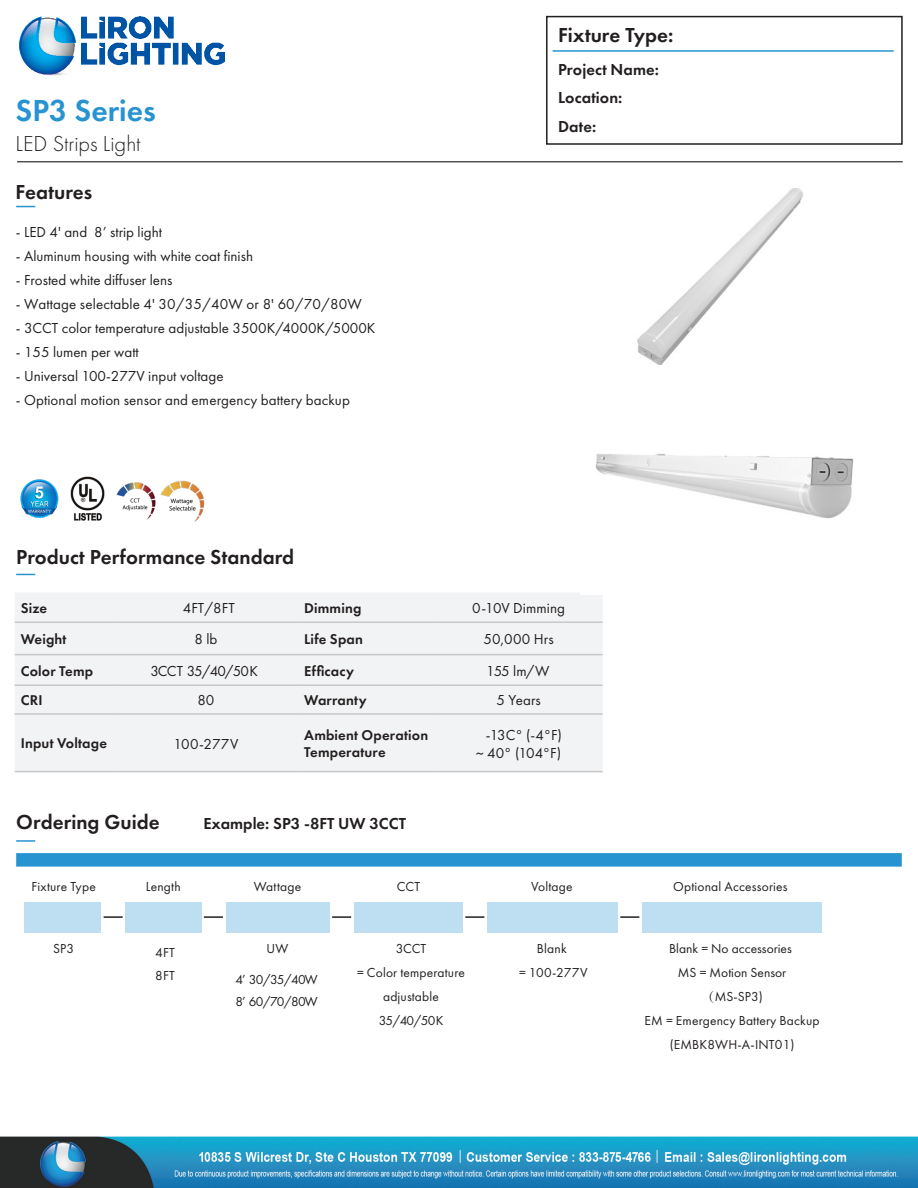
<style>
.page{position:relative;width:918px;height:1188px;background:#fff}
.page>*{position:absolute;margin:0;border:0;box-sizing:border-box;transform-origin:0 0}
.t1{font:600 31.5px "Futura PT";color:#2793d1}
.t2{font:300 22.5px "Futura PT";color:#231f20}
.t3{font:600 21px "Futura PT";color:#231f20}
.t4{font:600 16.5px/28.5px "Futura PT";letter-spacing:.005em;color:#231f20}
.Specs_Info_Middle{font:15px "Futura PT";color:#231f20}
.Specs_Info_Middle-2{font:15px "Futura PT";letter-spacing:-.06em;color:#231f20}
.t5{font:600 14.7px/17.7px "Futura PT";letter-spacing:.01em;color:#231f20}
.Specs_Info_Middle-3{font:13.5px/24px "Futura PT";letter-spacing:.01em;color:#231f20;text-align:center}
.s1{font-family:"Adobe Song Std";font-weight:300}
</style>
<div class="page">
<img style="left:0;top:206px;width:918px;height:982px">
<div style="left:24px;top:902px;width:77px;height:30px;background:#bedef1"></div>
<div style="left:125px;top:902px;width:77px;height:30px;background:#bedef1"></div>
<div style="left:226px;top:902px;width:104px;height:30px;background:#bedef1"></div>
<div style="left:354px;top:902px;width:109px;height:30px;background:#bedef1"></div>
<div style="left:487px;top:902px;width:131px;height:30px;background:#bedef1"></div>
<div style="left:642px;top:902px;width:180px;height:30px;background:#bedef1"></div>
<svg style="left:204px;top:916px;width:19px;height:2px"></svg>
<svg style="left:332px;top:916px;width:19px;height:2px"></svg>
<svg style="left:465px;top:916px;width:19px;height:2px"></svg>
<svg style="left:620px;top:916px;width:19px;height:2px"></svg>
<svg style="left:104px;top:916px;width:19px;height:2px"></svg>
<div style="left:546px;top:16px;width:357px;height:129px;border:2px solid #231f20"></div>
<hr style="left:553px;top:50px;width:341px;height:2px;background:#2793d1">
<img style="left:19px;top:16px;width:206px;height:60px">
<hr style="left:17px;top:162px;width:886px;height:1px;background:#000">
<img style="left:17px;top:475px;width:93px;height:47px">
<div style="left:15px;top:593px;width:588px;height:178px;background:#f2f3f4"></div>
<hr style="left:15px;top:621px;width:99px;height:2px;background:#c7c8ca">
<hr style="left:114px;top:621px;width:184px;height:2px;background:#c7c8ca">
<hr style="left:298px;top:621px;width:137px;height:2px;background:#c7c8ca">
<hr style="left:435px;top:621px;width:168px;height:2px;background:#c7c8ca">
<hr style="left:15px;top:654px;width:99px;height:1px;background:#c7c8ca">
<hr style="left:114px;top:654px;width:184px;height:1px;background:#c7c8ca">
<hr style="left:298px;top:654px;width:137px;height:1px;background:#c7c8ca">
<hr style="left:435px;top:654px;width:168px;height:1px;background:#c7c8ca">
<hr style="left:15px;top:684px;width:99px;height:2px;background:#c7c8ca">
<hr style="left:114px;top:684px;width:184px;height:2px;background:#c7c8ca">
<hr style="left:298px;top:684px;width:137px;height:2px;background:#c7c8ca">
<hr style="left:435px;top:684px;width:168px;height:2px;background:#c7c8ca">
<hr style="left:15px;top:713px;width:99px;height:2px;background:#c7c8ca">
<hr style="left:114px;top:713px;width:184px;height:2px;background:#c7c8ca">
<hr style="left:298px;top:713px;width:137px;height:2px;background:#c7c8ca">
<hr style="left:435px;top:713px;width:168px;height:2px;background:#c7c8ca">
<hr style="left:15px;top:771px;width:99px;height:1px;background:#c7c8ca">
<hr style="left:114px;top:771px;width:184px;height:1px;background:#c7c8ca">
<hr style="left:298px;top:771px;width:137px;height:1px;background:#c7c8ca">
<hr style="left:435px;top:771px;width:168px;height:1px;background:#c7c8ca">
<div style="left:16px;top:853px;width:886px;height:14px;background:#2793d1"></div>
<svg style="left:16px;top:840px;width:19px;height:2px"></svg>
<svg style="left:16px;top:574px;width:19px;height:1px"></svg>
<svg style="left:16px;top:206px;width:19px;height:1px"></svg>
<img style="left:115px;top:479px;width:41px;height:44px">
<img style="left:159px;top:477px;width:47px;height:46px">
<img style="left:585px;top:188px;width:260px;height:177px">
<img style="left:580px;top:365px;width:290px;height:229px">
<p class="t1" style="left:16px;top:91px;width:142px">SP3 Series</p>
<p class="t2" style="left:16px;top:131px;width:127px">LED Strips Light</p>
<p class="t3" style="left:16px;top:179px;width:78px">Features</p>
<p class="Specs_Info_Middle" style="left:16px;top:223px;width:148px">- LED 4' and 8’ strip light</p>
<p class="Specs_Info_Middle" style="left:16px;top:247px;width:239px">- Aluminum housing with white coat finish</p>
<p class="Specs_Info_Middle" style="left:16px;top:271px;width:158px">- Frosted white diffuser lens</p>
<p class="Specs_Info_Middle" style="left:16px;top:295px;width:348px">- Wattage selectable 4' 30/35/40W or 8' 60/70/80W</p>
<p class="Specs_Info_Middle" style="left:16px;top:319px;width:361px">- 3CCT color temperature adjustable 3500K/4000K/5000K</p>
<p class="Specs_Info_Middle" style="left:16px;top:343px;width:125px">- 155 lumen per watt</p>
<p class="Specs_Info_Middle" style="left:16px;top:367px;width:209px">- Universal 100-277V input voltage</p>
<p class="Specs_Info_Middle" style="left:16px;top:391px;width:336px">- Optional motion sensor and emergency battery backup</p>
<p class="t3" style="left:16px;top:544px;width:280px">Product Performance Standard</p>
<h3 class="t3" style="left:558px;top:21px;width:117px">Fixture Type:</h3>
<p class="t4" style="left:558px;top:55px;width:102px">Project Name:<br>Location:<br>Date:</p>
<p class="t5" style="left:21px;top:599px;width:28px">Size</p>
<p class="Specs_Info_Middle" style="left:183px;top:599px;width:54px">4FT/8FT</p>
<p class="t5" style="left:304px;top:599px;width:59px">Dimming</p>
<p class="Specs_Info_Middle" style="left:472px;top:599px;width:94px">0-10V Dimming</p>
<p class="t5" style="left:21px;top:630px;width:47px">Weight</p>
<p class="Specs_Info_Middle" style="left:194px;top:630px;width:25px">8 lb</p>
<p class="t5" style="left:304px;top:630px;width:60px">Life Span</p>
<p class="Specs_Info_Middle" style="left:484px;top:630px;width:72px">50,000 Hrs</p>
<p class="t5" style="left:21px;top:662px;width:74px">Color Temp</p>
<p class="Specs_Info_Middle-2" style="left:150px;top:662px;width:109px">3CCT 35/40/50K</p>
<p class="t5" style="left:304px;top:662px;width:51px">Efficacy</p>
<p class="Specs_Info_Middle" style="left:486px;top:662px;width:65px">155 lm/W</p>
<p class="t5" style="left:21px;top:691px;width:23px">CRI</p>
<p class="Specs_Info_Middle" style="left:197px;top:691px;width:19px">80</p>
<p class="t5" style="left:304px;top:691px;width:64px">Warranty</p>
<p class="Specs_Info_Middle" style="left:497px;top:691px;width:46px">5 Years</p>
<p class="t5" style="left:21px;top:735px;width:88px">Input Voltage</p>
<p class="Specs_Info_Middle" style="left:174px;top:735px;width:66px">100-277V</p>
<p class="t5" style="left:304px;top:726px;width:126px">Ambient Operation<br>Temperature</p>
<p class="Specs_Info_Middle" style="left:486px;top:726px;width:77px">-13C° (-4°F)</p>
<p class="Specs_Info_Middle" style="left:476px;top:744px;width:86px">~ 40° (104°F)</p>
<p class="t3" style="left:16px;top:809px;width:145px">Ordering Guide</p>
<p class="t4" style="left:203px;top:809px;width:204px">Example: SP3 -8FT UW 3CCT</p>
<p class="Specs_Info_Middle-3" style="left:32px;top:875px;width:66px">Fixture Type</p>
<p class="Specs_Info_Middle-3" style="left:146px;top:875px;width:37px">Length</p>
<p class="Specs_Info_Middle-3" style="left:254px;top:875px;width:49px">Wattage</p>
<p class="Specs_Info_Middle-3" style="left:397px;top:875px;width:25px">CCT</p>
<p class="Specs_Info_Middle-3" style="left:531px;top:875px;width:43px">Voltage</p>
<p class="Specs_Info_Middle-3" style="left:673px;top:875px;width:116px">Optional Accessories</p>
<p class="Specs_Info_Middle-3" style="left:53px;top:937px;width:23px">SP3</p>
<p class="Specs_Info_Middle-3" style="left:155px;top:941px;width:21px">4FT</p>
<p class="Specs_Info_Middle-3" style="left:155px;top:963px;width:21px">8FT</p>
<p class="Specs_Info_Middle-3" style="left:267px;top:937px;width:23px">UW</p>
<p class="Specs_Info_Middle-3" style="left:235px;top:967px;width:84px">4’ 30/35/40W</p>
<p class="Specs_Info_Middle-3" style="left:235px;top:989px;width:84px">8’ 60/70/80W</p>
<p class="Specs_Info_Middle-3" style="left:357px;top:936px;width:109px">3CCT<br>= Color temperature adjustable<br>35/40/50K</p>
<p class="Specs_Info_Middle-3" style="left:537px;top:937px;width:31px">Blank</p>
<p class="Specs_Info_Middle-3" style="left:519px;top:961px;width:70px">= 100-277V</p>
<p class="Specs_Info_Middle-3" style="left:645px;top:937px;width:177px">Blank = No accessories<br>MS = Motion Sensor<br><span class="s1">（</span>MS-SP3)<br>EM = Emergency Battery Backup (EMBK8WH-A-INT01)</p>
</div>
